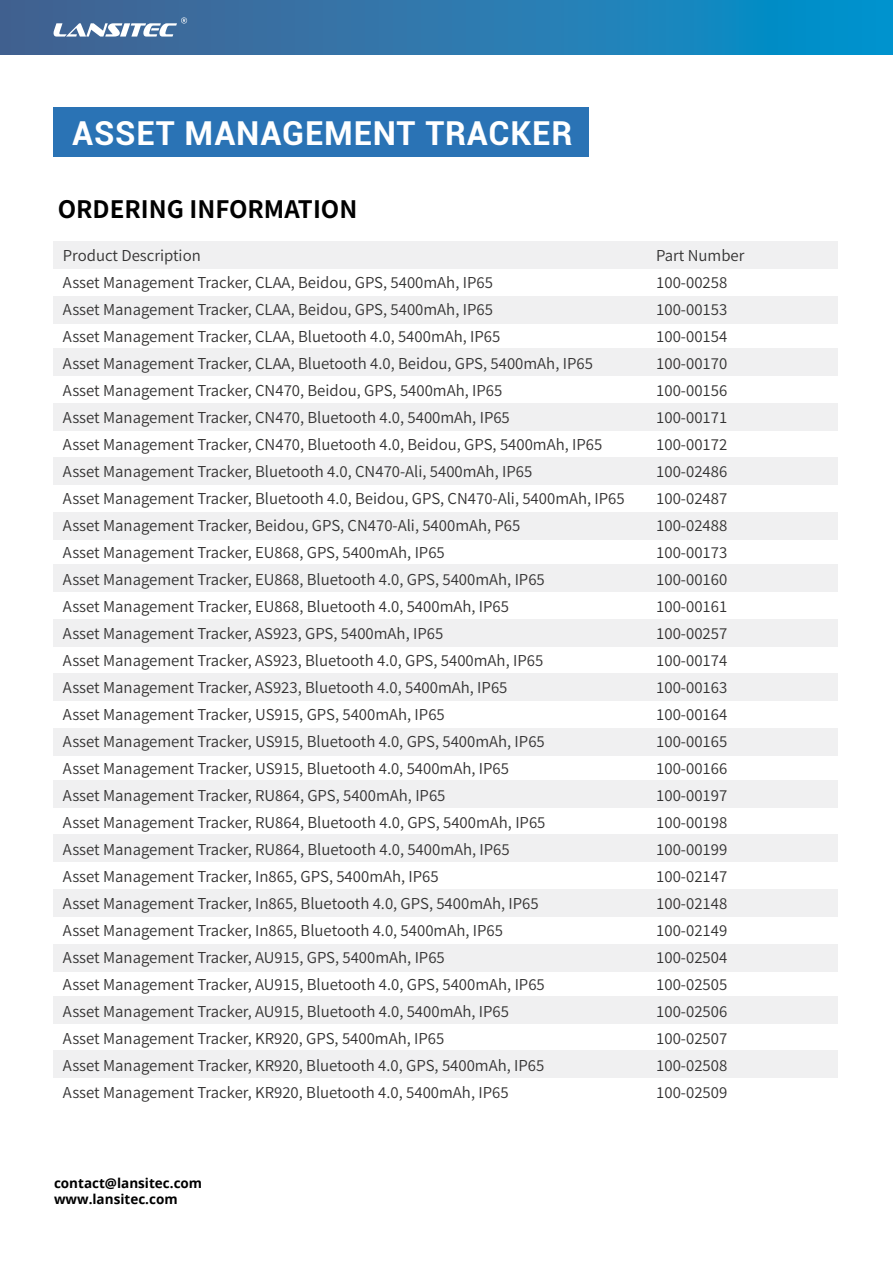
<style>
.page{position:relative;width:893px;height:1263px;background:#fff}
.page>*{position:absolute;margin:0;border:0;box-sizing:border-box;transform-origin:0 0}
.t1{font:700 33px "Roboto";letter-spacing:.025em;color:#fff}
.t2{font:700 24px "Source Han Sans CN";color:#000}
.t3{font:15px/27px "Source Han Sans CN";color:#333232}
.t4{font:700 13.5px "Open Sans";color:#000}
</style>
<div class="page">
<div style="left:54px;top:296px;width:784px;height:28px;background:#f0f0f1"></div>
<div style="left:54px;top:728px;width:784px;height:28px;background:#f0f0f1"></div>
<div style="left:54px;top:512px;width:784px;height:28px;background:#f0f0f1"></div>
<div style="left:54px;top:944px;width:784px;height:28px;background:#f0f0f1"></div>
<div style="left:54px;top:403px;width:784px;height:27px;background:#f0f0f1"></div>
<div style="left:54px;top:835px;width:784px;height:27px;background:#f0f0f1"></div>
<div style="left:54px;top:619px;width:784px;height:27px;background:#f0f0f1"></div>
<div style="left:54px;top:1050px;width:784px;height:28px;background:#f0f0f1"></div>
<div style="left:54px;top:242px;width:784px;height:27px;background:#f0f0f1"></div>
<div style="left:54px;top:673px;width:784px;height:28px;background:#f0f0f1"></div>
<div style="left:54px;top:457px;width:784px;height:28px;background:#f0f0f1"></div>
<div style="left:54px;top:889px;width:784px;height:28px;background:#f0f0f1"></div>
<div style="left:54px;top:348px;width:784px;height:28px;background:#f0f0f1"></div>
<div style="left:54px;top:780px;width:784px;height:27px;background:#f0f0f1"></div>
<div style="left:54px;top:564px;width:784px;height:28px;background:#f0f0f1"></div>
<div style="left:54px;top:996px;width:784px;height:27px;background:#f0f0f1"></div>
<div style="left:0;top:0;width:893px;height:54px;background:linear-gradient(to right,#4c608f,#0493ce)"></div>
<svg style="left:54px;top:17px;width:133px;height:20px"></svg>
<div style="left:54px;top:107px;width:535px;height:50px;background:#2a73b5"></div>
<h1 class="t1" style="left:72px;top:110px;width:502px">ASSET MANAGEMENT TRACKER</h1>
<h2 class="t2" style="left:58px;top:195px;width:301px">ORDERING INFORMATION</h2>
<p class="t3" style="left:63px;top:242px;width:563px">Product Description<br>Asset Management Tracker, CLAA, Beidou, GPS, 5400mAh, IP65<br>Asset Management Tracker, CLAA, Beidou, GPS, 5400mAh, IP65<br>Asset Management Tracker, CLAA, Bluetooth 4.0, 5400mAh, IP65<br>Asset Management Tracker, CLAA, Bluetooth 4.0, Beidou, GPS, 5400mAh, IP65<br>Asset Management Tracker, CN470, Beidou, GPS, 5400mAh, IP65<br>Asset Management Tracker, CN470, Bluetooth 4.0, 5400mAh, IP65<br>Asset Management Tracker, CN470, Bluetooth 4.0, Beidou, GPS, 5400mAh, IP65<br>Asset Management Tracker, Bluetooth 4.0, CN470-Ali, 5400mAh, IP65<br>Asset Management Tracker, Bluetooth 4.0, Beidou, GPS, CN470-Ali, 5400mAh, IP65<br>Asset Management Tracker, Beidou, GPS, CN470-Ali, 5400mAh, P65<br>Asset Management Tracker, EU868, GPS, 5400mAh, IP65<br>Asset Management Tracker, EU868, Bluetooth 4.0, GPS, 5400mAh, IP65<br>Asset Management Tracker, EU868, Bluetooth 4.0, 5400mAh, IP65<br>Asset Management Tracker, AS923, GPS, 5400mAh, IP65<br>Asset Management Tracker, AS923, Bluetooth 4.0, GPS, 5400mAh, IP65<br>Asset Management Tracker, AS923, Bluetooth 4.0, 5400mAh, IP65<br>Asset Management Tracker, US915, GPS, 5400mAh, IP65<br>Asset Management Tracker, US915, Bluetooth 4.0, GPS, 5400mAh, IP65<br>Asset Management Tracker, US915, Bluetooth 4.0, 5400mAh, IP65<br>Asset Management Tracker, RU864, GPS, 5400mAh, IP65<br>Asset Management Tracker, RU864, Bluetooth 4.0, GPS, 5400mAh, IP65<br>Asset Management Tracker, RU864, Bluetooth 4.0, 5400mAh, IP65<br>Asset Management Tracker, In865, GPS, 5400mAh, IP65<br>Asset Management Tracker, In865, Bluetooth 4.0, GPS, 5400mAh, IP65<br>Asset Management Tracker, In865, Bluetooth 4.0, 5400mAh, IP65<br>Asset Management Tracker, AU915, GPS, 5400mAh, IP65<br>Asset Management Tracker, AU915, Bluetooth 4.0, GPS, 5400mAh, IP65<br>Asset Management Tracker, AU915, Bluetooth 4.0, 5400mAh, IP65<br>Asset Management Tracker, KR920, GPS, 5400mAh, IP65<br>Asset Management Tracker, KR920, Bluetooth 4.0, GPS, 5400mAh, IP65<br>Asset Management Tracker, KR920, Bluetooth 4.0, 5400mAh, IP65</p>
<p class="t4" style="left:54px;top:1174px;width:150px">contact@lansitec.com</p>
<p class="t4" style="left:54px;top:1190px;width:125px">www.lansitec.com</p>
<p class="t3" style="left:656px;top:242px;width:90px">Part Number<br>100-00258<br>100-00153<br>100-00154<br>100-00170<br>100-00156<br>100-00171<br>100-00172<br>100-02486<br>100-02487<br>100-02488<br>100-00173<br>100-00160<br>100-00161<br>100-00257<br>100-00174<br>100-00163<br>100-00164<br>100-00165<br>100-00166<br>100-00197<br>100-00198<br>100-00199<br>100-02147<br>100-02148<br>100-02149<br>100-02504<br>100-02505<br>100-02506<br>100-02507<br>100-02508<br>100-02509</p>
</div>
